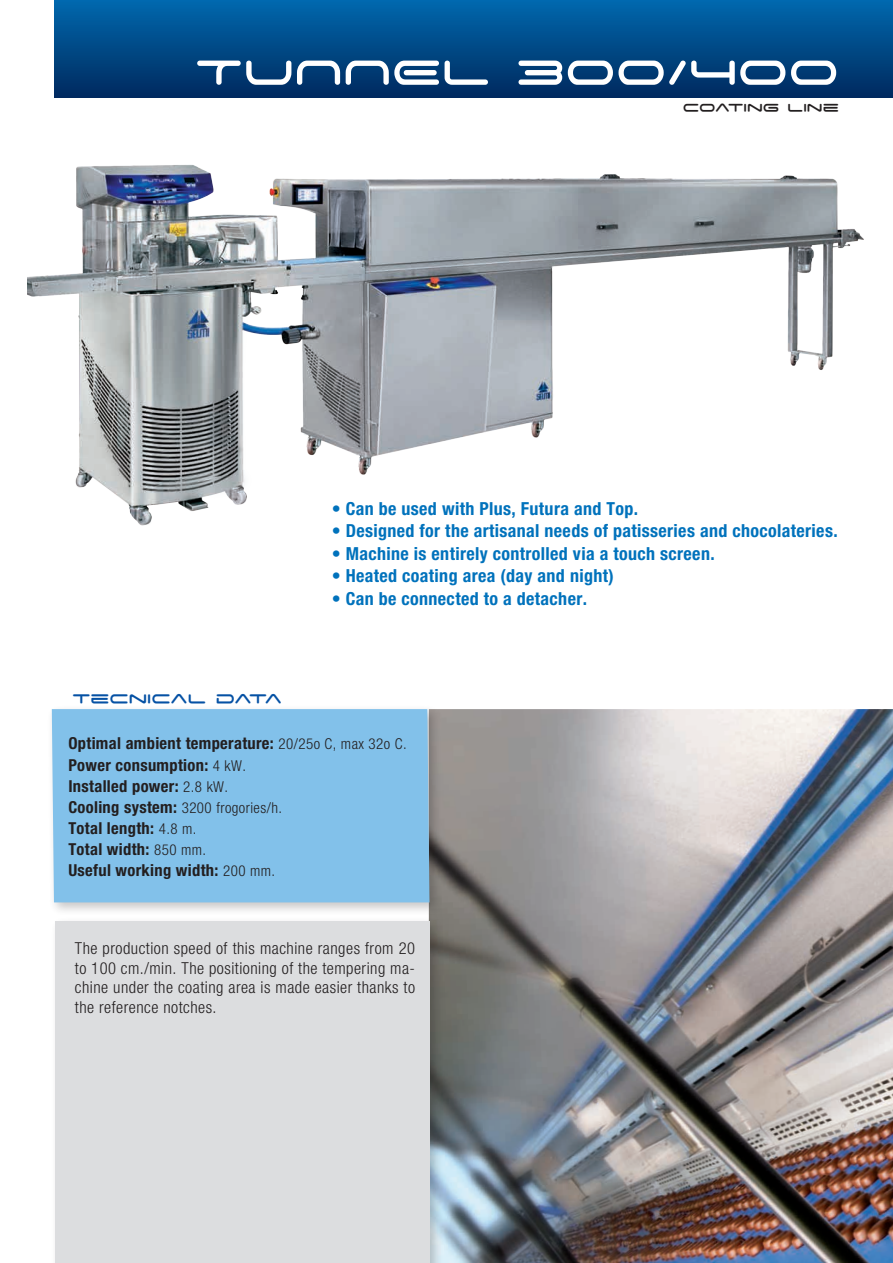
<style>
.page{position:relative;width:893px;height:1263px;background:#fff}
.page>*{position:absolute;margin:0;border:0;box-sizing:border-box;transform-origin:0 0}
.t1{font:21px "Space Age";color:#0551a4}
.t2{font:700 condensed 18px "Helvetica Neue";letter-spacing:.02em;color:#0072bc}
.t3{font:18px "Space Age";color:#231f20}
.t4{font:300 condensed 16.5px/19.5px "Helvetica Neue";letter-spacing:.03em;color:#231f20;text-align:justify}
.t5{font:700 condensed 16.5px/21px "Helvetica Neue";letter-spacing:.02em;color:#231f20}
.t6{font:300 condensed 15px "Helvetica Neue";letter-spacing:.03em;color:#231f20}
.s1{font-weight:300;font-size:15px}
.s2{font-weight:700;font-size:16.5px}
</style>
<div class="page">
<img style="left:429px;top:709px;width:464px;height:554px">
<div style="left:54px;top:0;width:839px;height:98px;background:linear-gradient(to bottom,#0068ae,#012b60)"></div>
<img style="left:27px;top:164px;width:837px;height:362px">
<svg style="left:197px;top:61px;width:639px;height:24px"></svg>
<div style="left:47px;top:704px;width:395px;height:211px;background:#231f20;opacity:.25"></div>
<div style="left:52px;top:709px;width:377px;height:193px;background:#82c1ea"></div>
<div style="left:50px;top:917px;width:392px;height:346px;background:#231f20;opacity:.25"></div>
<div style="left:55px;top:922px;width:374px;height:341px;background:#dcdddf"></div>
<p class="t3" style="left:683px;top:99px;width:158px">Coating line</p>
<p class="t2" style="left:332px;top:497px;width:308px">• Can be used with Plus, Futura and Top.</p>
<p class="t2" style="left:332px;top:520px;width:507px">• Designed for the artisanal needs of patisseries and chocolateries.</p>
<p class="t2" style="left:332px;top:542px;width:384px">• Machine is entirely controlled via a touch screen.</p>
<p class="t2" style="left:332px;top:565px;width:284px">• Heated coating area (day and night)</p>
<p class="t2" style="left:332px;top:587px;width:257px">• Can be connected to a detacher.</p>
<p class="t1" style="left:72px;top:689px;width:211px">tecnical data</p>
<p class="t5" style="left:68px;top:733px;width:340px">Optimal ambient temperature: <span class="s1">20/25o C, max 32o C.<br></span>Power consumption: <span class="s1">4 kW.<br></span>Installed power: <span class="s1">2.8 kW.</span></p>
<p class="t6" style="left:68px;top:798px;width:215px"><span class="s2">Cooling system:</span> 3200 frogories/h.</p>
<p class="t5" style="left:68px;top:817px;width:208px">Total length: <span class="s1">4.8 m.<br></span>Total width: <span class="s1">850 mm.<br></span>Useful working width: <span class="s1">200 mm.</span></p>
<p class="t4" style="left:75px;top:938px;width:342px">The production speed of this machine ranges from 20 to 100 cm./min. The positioning of the tempering ma&shy;chine under the coating area is made easier thanks to the reference notches.</p>
</div>
